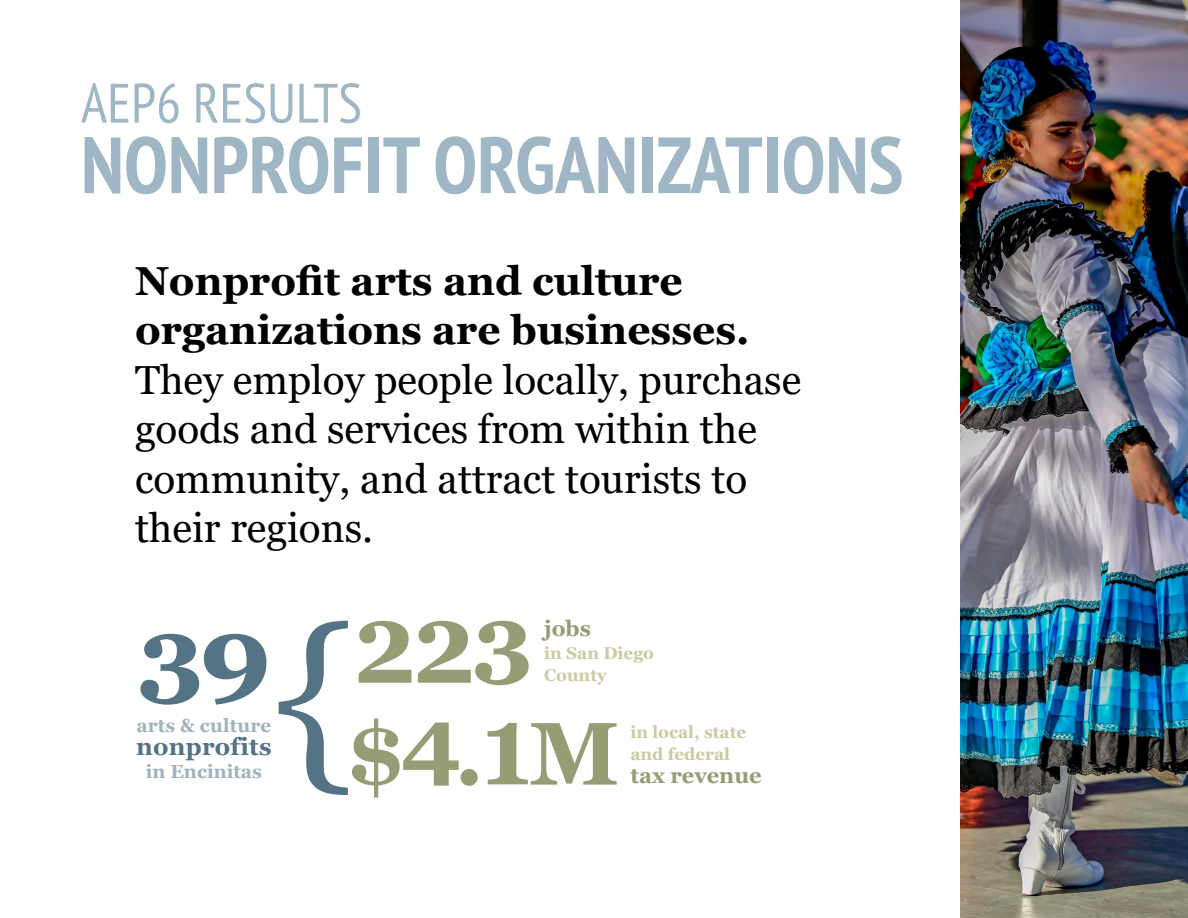
<style>
.page{position:relative;width:1188px;height:918px;background:#fff}
.page>*{position:absolute;margin:0;border:0;box-sizing:border-box;transform-origin:0 0}
.t1{font:190.95px "Georgia";color:#547385}
.t2{font:700 144.45px "Georgia";color:#547385}
.t3{font:700 131.25px "Georgia";color:#969c73}
.t4{font:700 88.65px "Georgia";color:#969c73}
.t5{font:700 condensed 79.5px "PT Sans";color:#9fb7c4}
.t6{font:condensed 55.5px "PT Sans";color:#9fb7c4}
.t7{font:40.5px/49.5px "Georgia";color:#000}
.t8{font:700 40.5px/49.5px "Georgia";color:#000}
.t9{font:700 24.3px "Georgia";letter-spacing:.01em;color:#547385}
.t10{font:700 21.9px "Georgia";color:#969c73}
.t11{font:700 18.9px "Georgia";letter-spacing:.005em;color:#a1b3ba}
.t12{font:700 16.95px/22.5px "Georgia";color:#cacba1}
.s1{font-size:131.25px}
</style>
<div class="page">
<img style="left:960px;top:0;width:228px;height:918px">
<p class="t6" style="left:81px;top:68px;width:282px">AEP6 RESULTS</p>
<p class="t5" style="left:81px;top:113px;width:824px">NONPROFIT ORGANIZATIONS</p>
<p class="t8" style="left:135px;top:256px;width:616px">Nonprofit arts and culture organizations are businesses.</p>
<p class="t7" style="left:135px;top:356px;width:668px">They employ people locally, purchase goods and services from within the community, and attract tourists to their regions.</p>
<p class="t3" style="left:347px;top:553px;width:193px">₂₂₃</p>
<p class="t10" style="left:544px;top:614px;width:48px">jobs</p>
<p class="t1" style="left:272px;top:583px;width:84px">{</p>
<p class="t2" style="left:130px;top:559px;width:147px">₃₉</p>
<p class="t11" style="left:136px;top:713px;width:136px">arts &amp; culture</p>
<p class="t9" style="left:136px;top:731px;width:137px">nonprofits</p>
<p class="t11" style="left:146px;top:759px;width:118px">in Encinitas</p>
<p class="t12" style="left:544px;top:641px;width:111px">in San Diego<br>County</p>
<p class="t4" style="left:347px;top:697px;width:274px">$<span class="s1">₄</span>.<span class="s1">₁</span>M</p>
<p class="t12" style="left:630px;top:720px;width:117px">in local, state and federal</p>
<p class="t10" style="left:630px;top:761px;width:133px">tax revenue</p>
</div>
